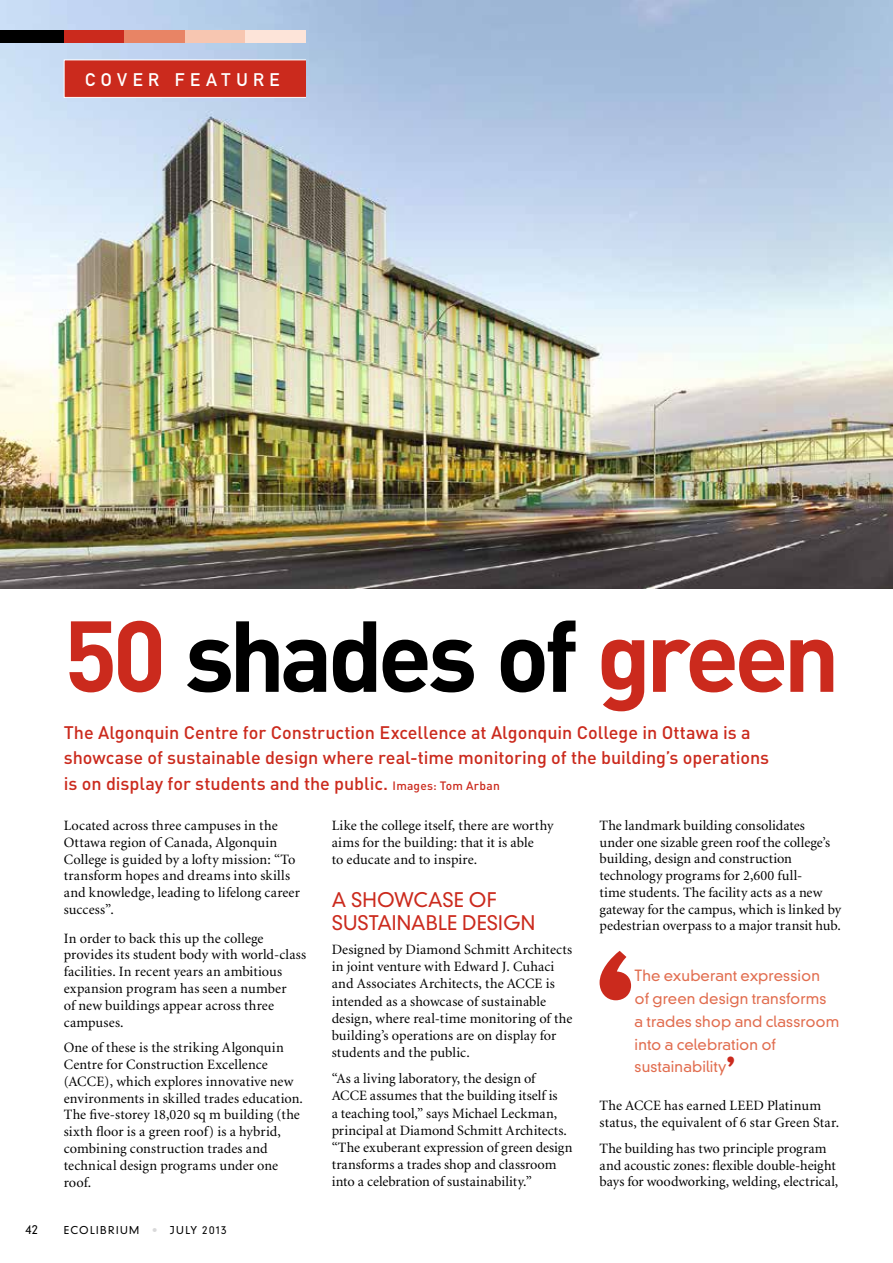
<style>
.page{position:relative;width:893px;height:1263px;background:#fff}
.page>*{position:absolute;margin:0;border:0;box-sizing:border-box;transform-origin:0 0}
.t1{font:700 99px "DIN";letter-spacing:-.055em;color:#000}
.t2{font:300 19.5px/23.2px "DIN Neuzeit Grotesk";letter-spacing:.005em;color:#cb2a1d}
.t3{font:500 18px/25.5px "DIN";color:#cb2a1d}
.t4{font:18px "DIN Mittelschrift";letter-spacing:.31em;color:#fff}
.t5{font:300 15px/22.8px "DIN Neuzeit Grotesk";letter-spacing:.005em;color:#e16d4f}
.t6{font:14.25px/16.8px "Minion";letter-spacing:.005em;color:#000}
.t7{font:300 12px "DIN Neuzeit Grotesk";color:#000}
.t8{font:300 10.5px "DIN Neuzeit Grotesk";letter-spacing:.13em;color:#000}
.s1{color:#cb2a1d}
.s2{font-size:12px}
.s3{color:#d9d9da}
.s4{font-family:"Aachen";font-weight:700;font-size:31.5px;color:#cb2a1d}
</style>
<div class="page">
<img style="left:0;top:0;width:893px;height:588px">
<div style="left:64px;top:30px;width:60px;height:13px;background:#cb2a1d"></div>
<div style="left:124px;top:30px;width:61px;height:13px;background:#e88465"></div>
<div style="left:185px;top:30px;width:61px;height:13px;background:#f7c6b1"></div>
<div style="left:0;top:30px;width:64px;height:13px;background:#000"></div>
<div style="left:246px;top:30px;width:60px;height:13px;background:#fde4d9"></div>
<div style="left:64px;top:60px;width:242px;height:37px;background:#cb2a1d"></div>
<div style="left:64px;top:60px;width:242px;height:38px;border:1px solid #fff"></div>
<svg style="left:600px;top:951px;width:31px;height:49px"></svg>
<p class="t4" style="left:85px;top:69px;width:196px">COVER FEATURE</p>
<h1 class="t1" style="left:64px;top:591px;width:778px"><span class="s1">50</span> shades of <span class="s1">green</span></h1>
<p class="t3" style="left:64px;top:719px;width:707px">The Algonquin Centre for Construction Excellence at Algonquin College in Ottawa is a showcase of sustainable design where real-time monitoring of the building’s operations is on display for students and the public. <span class="s2">Images: Tom Arban</span></p>
<p class="t6" style="left:64px;top:817px;width:238px">Located across three campuses in the Ottawa region of Canada, Algonquin College is guided by a lofty mission: “To transform hopes and dreams into skills and knowledge, leading to lifelong career success”.</p>
<p class="t6" style="left:64px;top:930px;width:244px">In order to back this up the college provides its student body with world-class facilities. In recent years an ambitious expansion program has seen a number<br>of new buildings appear across three campuses.</p>
<p class="t6" style="left:64px;top:1040px;width:241px">One of these is the striking Algonquin Centre for Construction Excellence (ACCE), which explores innovative new environments in skilled trades education.<br>The five-storey 18,020 sq m building (the sixth floor is a green roof) is a hybrid, combining construction trades and technical design programs under one roof.</p>
<p class="t7" style="left:26px;top:1222px;width:14px">42</p>
<p class="t8" style="left:64px;top:1223px;width:72px">Ecolibrium</p>
<p class="t8" style="left:152px;top:1223px;width:76px"><span class="s3">•</span> JULY 2013</p>
<p class="t6" style="left:332px;top:817px;width:223px;line-height:17.2px">Like the college itself, there are worthy aims for the building: that it is able<br>to educate and to inspire.</p>
<h2 class="t2" style="left:332px;top:888px;width:80px">A showca</h2>
<h2 class="t2" style="left:332px;top:888px;width:205px;text-indent:111px">se of sustainable design</h2>
<p class="t6" style="left:332px;top:941px;width:242px;line-height:17.2px">Designed by Diamond Schmitt Architects in joint venture with Edward J. Cuhaci and Associates Architects, the ACCE is intended as a showcase of sustainable design, where real-time monitoring of the building’s operations are on display for students and the public.</p>
<p class="t6" style="left:332px;top:1071px;width:242px;line-height:17.2px">“As a living laboratory, the design of ACCE assumes that the building itself is<br>a teaching tool,” says Michael Leckman, principal at Diamond Schmitt Architects. “The exuberant expression of green design transforms a trades shop and classroom into a celebration of sustainability.”</p>
<p class="t6" style="left:600px;top:817px;width:243px">The landmark building consolidates under one sizable green roof the college’s building, design and construction technology programs for 2,600 full-<br>time students. The facility acts as a new gateway for the campus, which is linked by pedestrian overpass to a major transit hub.</p>
<p class="t5" style="left:635px;top:964px;width:206px">The exuberant expression<br>of green design transforms<br>a trades shop and classroom into a celebration of sustainability<span class="s4">’</span></p>
<p class="t6" style="left:600px;top:1098px;width:241px">The ACCE has earned LEED Platinum status, the equivalent of 6 star Green Star.</p>
<p class="t6" style="left:600px;top:1140px;width:240px">The building has two principle program and acoustic zones: flexible double-height bays for woodworking, welding, electrical,</p>
</div>
